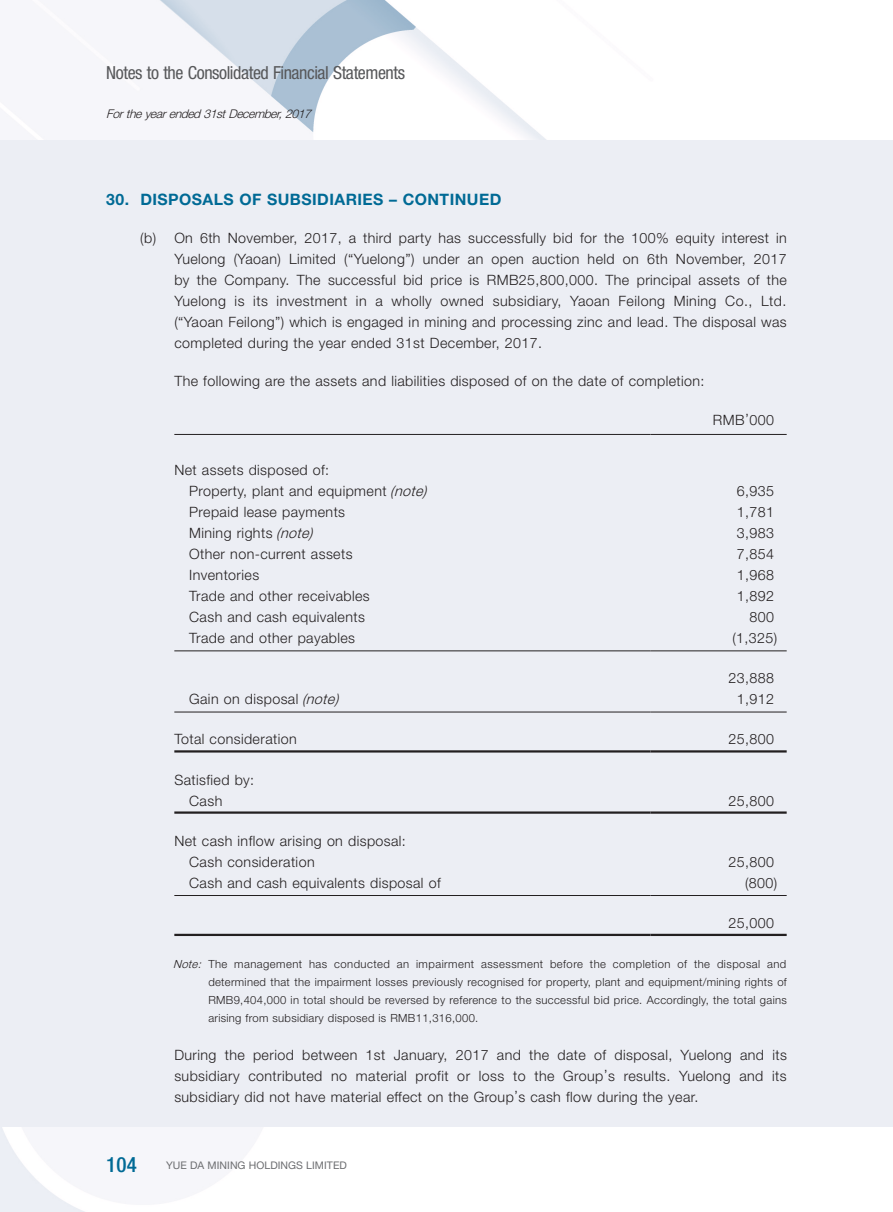
<style>
.page{position:relative;width:893px;height:1212px;background:#fff}
.page>*{position:absolute;margin:0;border:0;box-sizing:border-box;transform-origin:0 0}
.t1{font:500 condensed 21px "Helvetica Neue LT Std";color:#006a95}
.t2{font:condensed 18px "Helvetica Neue LT Std";letter-spacing:-.025em;color:#57585a}
.t3{font:700 15.75px "Helvetica Neue LT Std";letter-spacing:.03em;color:#006a95}
.t4{font:300 14.25px/21px "Helvetica Neue LT Std";letter-spacing:.03em;color:#231f20}
.t5{font:italic 300 12px "Helvetica Neue LT Std";color:#231f20}
.t6{font:300 11.25px/18px "Helvetica Neue LT Std";letter-spacing:.03em;color:#231f20;text-align:justify}
.t7{font:10.5px "Helvetica Neue LT Std";letter-spacing:.005em;color:#6c6d70}
.s1{font-style:italic}
</style>
<div class="page">
<img style="left:0;top:0;width:546px;height:1212px">
<div style="left:0;top:140px;width:893px;height:987px;background:#eceef4"></div>
<hr style="left:174px;top:434px;width:477px;height:1px;background:#231f20">
<hr style="left:651px;top:434px;width:136px;height:1px;background:#231f20">
<hr style="left:174px;top:650px;width:477px;height:1px;background:#231f20">
<hr style="left:651px;top:650px;width:136px;height:1px;background:#231f20">
<hr style="left:174px;top:712px;width:477px;height:1px;background:#231f20">
<hr style="left:651px;top:712px;width:136px;height:1px;background:#231f20">
<hr style="left:174px;top:750px;width:477px;height:2px;background:#231f20">
<hr style="left:651px;top:750px;width:136px;height:2px;background:#231f20">
<hr style="left:174px;top:811px;width:477px;height:3px;background:#231f20">
<hr style="left:651px;top:811px;width:136px;height:3px;background:#231f20">
<hr style="left:174px;top:895px;width:477px;height:1px;background:#231f20">
<hr style="left:651px;top:895px;width:136px;height:1px;background:#231f20">
<hr style="left:174px;top:934px;width:477px;height:2px;background:#231f20">
<hr style="left:651px;top:934px;width:136px;height:2px;background:#231f20">
<p class="t2" style="left:106px;top:63px;width:300px">Notes to the Consolidated Financial Statements</p>
<p class="t5" style="left:106px;top:106px;width:210px">Fortheyearended31stDecember,2017</p>
<p class="t3" style="left:106px;top:190px;width:396px">30. DISPOSALS OF SUBSIDIARIES – CONTINUED</p>
<p class="t4" style="left:174px;top:228px;width:614px;text-align:justify;text-indent:-34px">(b) On 6th November, 2017, a third party has successfully bid for the 100% equity interest in Yuelong (Yaoan) Limited (“Yuelong”) under an open auction held on 6th November, 2017 by the Company. The successful bid price is RMB25,800,000. The principal assets of the Yuelong is its investment in a wholly owned subsidiary, Yaoan Feilong Mining Co., Ltd. (“Yaoan Feilong”) which is engaged in mining and processing zinc and lead. The disposal was completed during the year ended 31st December, 2017.</p>
<p class="t4" style="left:174px;top:371px;width:532px">The following are the assets and liabilities disposed of on the date of completion:</p>
<p class="t4" style="left:713px;top:409px;width:62px">RMB’000</p>
<p class="t4" style="left:189px;top:459px;width:239px;text-indent:-15px">Net assets disposed of:<br>Property, plant and equipment <span class="s1">(note)</span></p>
<p class="t4" style="left:737px;top:480px;width:39px">6,935</p>
<p class="t4" style="left:189px;top:501px;width:157px">Prepaid lease payments</p>
<p class="t4" style="left:737px;top:501px;width:39px">1,781</p>
<p class="t4" style="left:189px;top:522px;width:125px">Mining rights <span class="s1">(note)</span></p>
<p class="t4" style="left:737px;top:522px;width:39px">3,983</p>
<p class="t4" style="left:189px;top:543px;width:165px">Other non-current assets</p>
<p class="t4" style="left:737px;top:543px;width:39px">7,854</p>
<p class="t4" style="left:189px;top:564px;width:71px">Inventories</p>
<p class="t4" style="left:737px;top:564px;width:39px">1,968</p>
<p class="t4" style="left:189px;top:585px;width:182px">Trade and other receivables</p>
<p class="t4" style="left:737px;top:585px;width:39px">1,892</p>
<p class="t4" style="left:189px;top:606px;width:177px">Cash and cash equivalents</p>
<p class="t4" style="left:749px;top:606px;width:26px">800</p>
<p class="t4" style="left:189px;top:627px;width:167px">Trade and other payables</p>
<p class="t4" style="left:732px;top:627px;width:46px">(1,325)</p>
<p class="t4" style="left:728px;top:667px;width:47px">23,888</p>
<p class="t4" style="left:189px;top:688px;width:151px">Gain on disposal <span class="s1">(note)</span></p>
<p class="t4" style="left:737px;top:688px;width:39px">1,912</p>
<p class="t4" style="left:174px;top:728px;width:124px">Total consideration</p>
<p class="t4" style="left:728px;top:728px;width:47px">25,800</p>
<p class="t4" style="left:189px;top:769px;width:66px;text-indent:-15px">Satisfied by:<br>Cash</p>
<p class="t4" style="left:728px;top:790px;width:47px">25,800</p>
<p class="t4" style="left:189px;top:830px;width:218px;text-indent:-15px">Net cash inflow arising on disposal:<br>Cash consideration</p>
<p class="t4" style="left:728px;top:851px;width:47px">25,800</p>
<p class="t4" style="left:189px;top:872px;width:253px">Cash and cash equivalents disposal of</p>
<p class="t4" style="left:745px;top:872px;width:34px">(800)</p>
<p class="t4" style="left:728px;top:912px;width:47px">25,000</p>
<p class="t6" style="left:208px;top:955px;width:580px;text-indent:-35px"><span class="s1">Note:</span> The management has conducted an impairment assessment before the completion of the disposal and determined that the impairment losses previously recognised for property, plant and equipment/mining rights of RMB9,404,000 in total should be reversed by reference to the successful bid price. Accordingly, the total gains arising from subsidiary disposed is RMB11,316,000.</p>
<p class="t4" style="left:174px;top:1044px;width:614px;text-align:justify">During the period between 1st January, 2017 and the date of disposal, Yuelong and its subsidiary contributed no material profit or loss to the Group’s results. Yuelong and its subsidiary did not have material effect on the Group’s cash flow during the year.</p>
<h1 class="t1" style="left:106px;top:1152px;width:32px">104</h1>
<p class="t7" style="left:166px;top:1158px;width:182px">YUE DA MINING HOLDINGS LIMITED</p>
</div>
